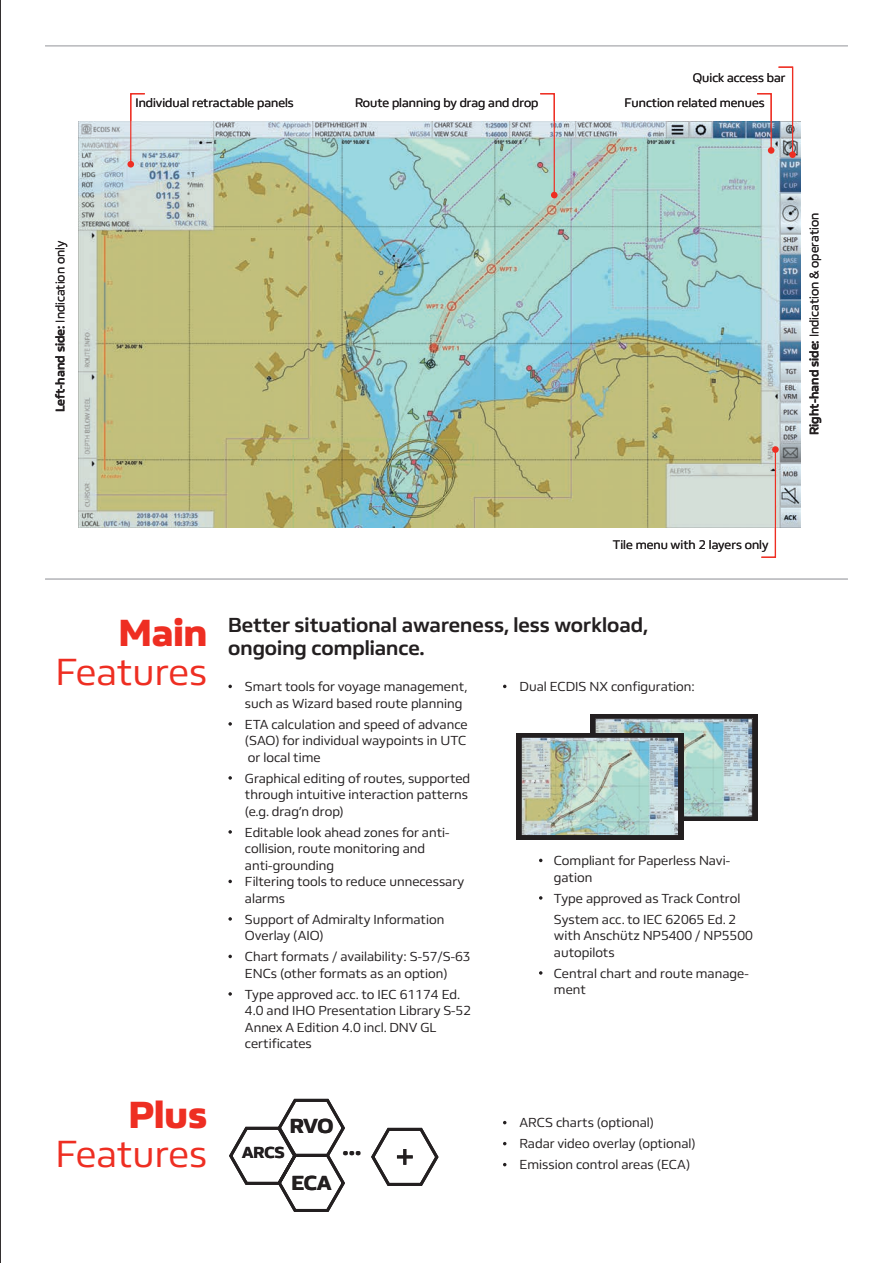
<style>
.page{position:relative;width:893px;height:1263px;background:#fff}
.page>*{position:absolute;margin:0;border:0;box-sizing:border-box;transform-origin:0 0}
.t1{font:39px "FS Hackney";color:#ee2e22}
.t2{font:800 39px "FS Hackney";color:#ee2e22}
.t3{font:700 21px/22.5px "FS Hackney";color:#231f20}
.t4{font:800 21px "FS Hackney";color:#231f20}
.t5{font:700 16.5px "FS Hackney";color:#231f20}
.t6{font:13.5px/16.5px "FS Hackney";color:#231f20}
.t7{font:12.75px/25.3px "FS Hackney";color:#231f20}
.t8{font:700 12.75px "FS Hackney";color:#231f20}
.s1{font-weight:400}
.s2{font-weight:700}
</style>
<div class="page">
<img style="left:78px;top:121px;width:723px;height:407px">
<svg style="left:539px;top:896px;width:3px;height:4px"></svg>
<svg style="left:539px;top:971px;width:3px;height:4px"></svg>
<svg style="left:228px;top:685px;width:4px;height:3px"></svg>
<svg style="left:228px;top:722px;width:4px;height:4px"></svg>
<svg style="left:228px;top:776px;width:4px;height:4px"></svg>
<svg style="left:228px;top:830px;width:4px;height:4px"></svg>
<svg style="left:228px;top:880px;width:4px;height:3px"></svg>
<svg style="left:228px;top:917px;width:4px;height:4px"></svg>
<svg style="left:228px;top:955px;width:4px;height:3px"></svg>
<svg style="left:228px;top:992px;width:4px;height:4px"></svg>
<svg style="left:590px;top:715px;width:167px;height:106px;background:#4a4c4f"></svg>
<img style="left:597px;top:721px;width:153px;height:94px">
<div style="left:516px;top:733px;width:168px;height:107px;background:#231f20"></div>
<img style="left:523px;top:739px;width:154px;height:95px">
<div style="left:521px;top:737px;width:158px;height:99px;border:1px solid #231f20"></div>
<hr style="left:45px;top:45px;width:803px;height:1px;background:#bebfc2">
<hr style="left:45px;top:578px;width:803px;height:2px;background:#bebfc2">
<svg style="left:229px;top:1098px;width:116px;height:114px"></svg>
<svg style="left:371px;top:1127px;width:68px;height:59px"></svg>
<hr style="left:403px;top:1149px;width:3px;height:16px;background:#231f20">
<hr style="left:397px;top:1155px;width:16px;height:3px;background:#231f20">
<div style="left:789px;top:151px;width:7px;height:7px;background:#ee2e22;border-radius:50%"></div>
<svg style="left:130px;top:93px;width:16px;height:72px"></svg>
<div style="left:127px;top:161px;width:7px;height:7px;background:#ee2e22;border-radius:50%"></div>
<svg style="left:539px;top:93px;width:16px;height:103px"></svg>
<div style="left:551px;top:192px;width:7px;height:6px;background:#ee2e22;border-radius:50%"></div>
<svg style="left:756px;top:66px;width:38px;height:90px"></svg>
<div style="left:768px;top:147px;width:6px;height:7px;background:#ee2e22;border-radius:50%"></div>
<svg style="left:760px;top:448px;width:17px;height:110px"></svg>
<div style="left:772px;top:446px;width:7px;height:7px;background:#ee2e22;border-radius:50%"></div>
<hr style="left:0;top:0;width:1px;height:1263px;background:#231f20">
<p class="t8" style="left:52px;top:412px;width:173px;rotate:-90deg">Left-hand side: <span class="s1">Indication only</span></p>
<p class="t7" style="left:136px;top:90px;width:160px">Individual retractable panels</p>
<p class="t7" style="left:355px;top:90px;width:185px">Route planning by drag and drop</p>
<p class="t7" style="left:625px;top:64px;width:162px;text-indent:68px">Quick access bar<br>Function related menues</p>
<p class="t7" style="left:801px;top:435px;width:223px;rotate:-90deg"><span class="s2">Right-hand side:</span> Indication &amp; operation</p>
<p class="t7" style="left:613px;top:532px;width:157px">Tile menu with 2 layers only</p>
<h1 class="t2" style="left:119px;top:607px;width:90px">Main</h1>
<h1 class="t1" style="left:56px;top:646px;width:153px">Features</h1>
<h1 class="t2" style="left:129px;top:1088px;width:80px">Plus</h1>
<h1 class="t1" style="left:56px;top:1127px;width:153px">Features</h1>
<h2 class="t3" style="left:228px;top:613px;width:422px">Better situational awareness, less workload, ongoing compliance.</h2>
<p class="t6" style="left:519px;top:678px;width:177px">Dual ECDIS NX configuration:</p>
<p class="t6" style="left:245px;top:678px;width:224px">Smart tools for voyage management, such as Wizard based route planning</p>
<p class="t6" style="left:245px;top:715px;width:224px;text-align:justify">ETA calculation and speed of advance (SAO) for individual waypoints in UTC or local time</p>
<p class="t6" style="left:245px;top:769px;width:227px">Graphical editing of routes, supported through intuitive interaction patterns (e.g. drag’n drop)</p>
<p class="t6" style="left:245px;top:823px;width:221px">Editable look ahead zones for anti&shy;collision, route monitoring and anti-grounding<br>Filtering tools to reduce unnecessary alarms</p>
<p class="t6" style="left:245px;top:910px;width:201px">Support of Admiralty Information<br>Overlay (AIO)</p>
<p class="t6" style="left:245px;top:948px;width:227px">Chart formats / availability: S-57/S-63<br>ENCs (other formats as an option)</p>
<p class="t6" style="left:245px;top:985px;width:228px">Type approved acc. to IEC 61174 Ed.<br>4.0 and IHO Presentation Library S-52<br>Annex A Edition 4.0 incl. DNV GL certificates</p>
<p class="t6" style="left:554px;top:852px;width:178px">Compliant for Paperless Navi&shy;gation</p>
<p class="t6" style="left:554px;top:887px;width:188px;line-height:21px">Type approved as Track Control<br>System acc. to IEC 62065 Ed. 2</p>
<p class="t6" style="left:554px;top:927px;width:200px">with Anschütz NP5400 / NP5500 autopilots</p>
<p class="t6" style="left:554px;top:964px;width:196px">Central chart and route manage&shy;ment</p>
<p class="t5" style="left:243px;top:1141px;width:43px">ARCS</p>
<h2 class="t3" style="left:290px;top:1114px;width:44px">RVO</h2>
<h2 class="t3" style="left:292px;top:1171px;width:41px">ECA</h2>
<h2 class="t4" style="left:343px;top:1134px;width:20px">...</h2>
<p class="t6" style="left:519px;top:1112px;width:178px;line-height:21px">ARCS charts (optional)<br>Radar video overlay (optional)<br>Emission control areas (ECA)</p>
</div>
